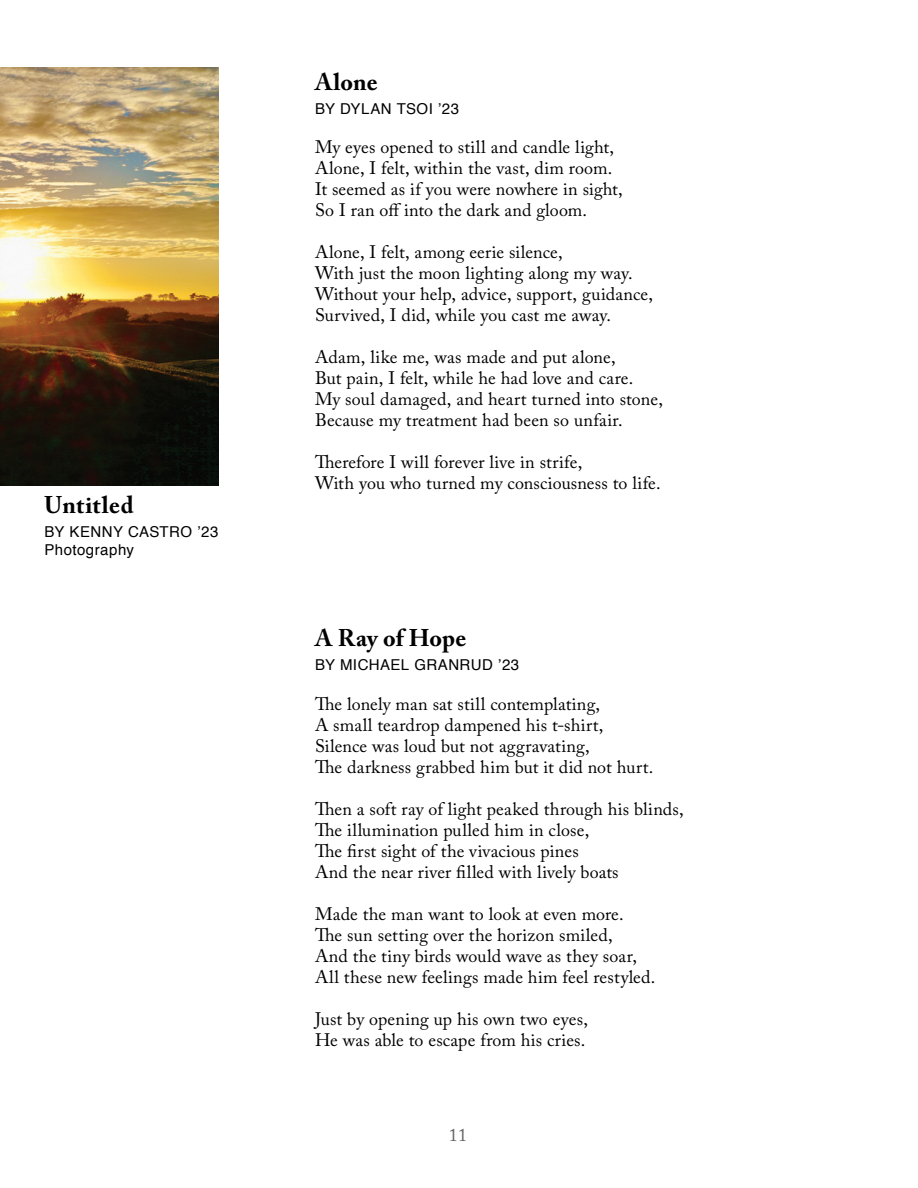
<style>
.page{position:relative;width:918px;height:1188px;background:#fff}
.page>*{position:absolute;margin:0;border:0;box-sizing:border-box;transform-origin:0 0}
.t1{font:700 24px "Adobe Caslon Pro";letter-spacing:.01em;color:#000}
.t2{font:18px "Adobe Caslon Pro";letter-spacing:.005em;color:#000}
.t3{font:18px "Adobe Caslon Pro";color:#636466}
.t4{font:15px "Helvetica";letter-spacing:.03em;color:#000}
</style>
<div class="page">
<img style="left:0;top:68px;width:218px;height:418px">
<p class="t1" style="left:45px;top:490px;width:91px">Untitled</p>
<p class="t4" style="left:45px;top:520px;width:175px">BY KENNY CASTRO ’23</p>
<p class="t4" style="left:45px;top:538px;width:91px">Photography</p>
<p class="t1" style="left:315px;top:67px;width:64px">Alone</p>
<p class="t4" style="left:315px;top:97px;width:146px">BY DYLAN TSOI ’23</p>
<p class="t2" style="left:315px;top:136px;width:301px">My eyes opened to still and candle light,</p>
<p class="t2" style="left:315px;top:157px;width:299px">Alone, I felt, within the vast, dim room.</p>
<p class="t2" style="left:315px;top:178px;width:309px">It seemed as if you were nowhere in sight,</p>
<p class="t2" style="left:315px;top:199px;width:274px">So I ran off into the dark and gloom.</p>
<p class="t2" style="left:315px;top:241px;width:249px">Alone, I felt, among eerie silence,</p>
<p class="t2" style="left:315px;top:262px;width:319px">With just the moon lighting along my way.</p>
<p class="t2" style="left:315px;top:283px;width:340px">Without your help, advice, support, guidance,</p>
<p class="t2" style="left:315px;top:304px;width:298px">Survived, I did, while you cast me away.</p>
<p class="t2" style="left:315px;top:346px;width:302px">Adam, like me, was made and put alone,</p>
<p class="t2" style="left:315px;top:367px;width:320px">But pain, I felt, while he had love and care.</p>
<p class="t2" style="left:315px;top:388px;width:349px">My soul damaged, and heart turned into stone,</p>
<p class="t2" style="left:315px;top:409px;width:309px">Because my treatment had been so unfair.</p>
<p class="t2" style="left:315px;top:451px;width:269px">Therefore I will forever live in strife,</p>
<p class="t2" style="left:315px;top:472px;width:347px">With you who turned my consciousness to life.</p>
<p class="t1" style="left:315px;top:624px;width:153px">A Ray of Hope</p>
<p class="t4" style="left:315px;top:654px;width:206px">BY MICHAEL GRANRUD ’23</p>
<p class="t2" style="left:315px;top:693px;width:287px">The lonely man sat still contemplating,</p>
<p class="t2" style="left:315px;top:714px;width:290px">A small teardrop dampened his t-shirt,</p>
<p class="t2" style="left:315px;top:735px;width:276px">Silence was loud but not aggravating,</p>
<p class="t2" style="left:315px;top:756px;width:340px">The darkness grabbed him but it did not hurt.</p>
<p class="t2" style="left:315px;top:798px;width:370px">Then a soft ray of light peaked through his blinds,</p>
<p class="t2" style="left:315px;top:819px;width:276px">The illumination pulled him in close,</p>
<p class="t2" style="left:315px;top:840px;width:265px">The first sight of the vivacious pines</p>
<p class="t2" style="left:315px;top:861px;width:305px">And the near river filled with lively boats</p>
<p class="t2" style="left:315px;top:903px;width:310px">Made the man want to look at even more.</p>
<p class="t2" style="left:315px;top:924px;width:299px">The sun setting over the horizon smiled,</p>
<p class="t2" style="left:315px;top:945px;width:323px">And the tiny birds would wave as they soar,</p>
<p class="t2" style="left:315px;top:966px;width:342px">All these new feelings made him feel restyled.</p>
<p class="t2" style="left:315px;top:1008px;width:275px">Just by opening up his own two eyes,</p>
<p class="t2" style="left:315px;top:1029px;width:272px">He was able to escape from his cries.</p>
<p class="t3" style="left:449px;top:1124px;width:20px">11</p>
</div>
